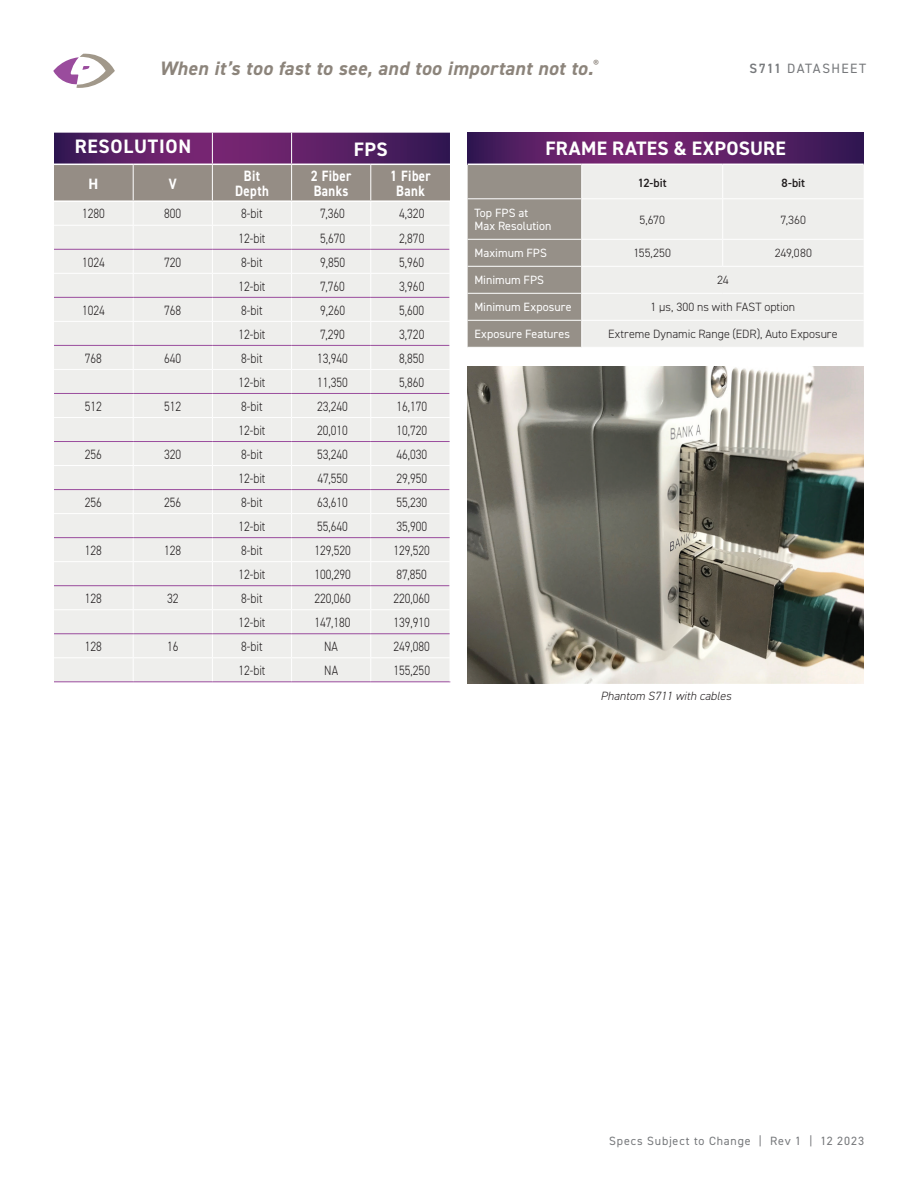
<style>
.page{position:relative;width:918px;height:1188px;background:#fff}
.page>*{position:absolute;margin:0;border:0;box-sizing:border-box;transform-origin:0 0}
.t1{font:italic 700 19.5px "DIN2014";letter-spacing:.02em;color:#8c847b}
.t2{font:700 19.5px "DIN2014";letter-spacing:.03em;color:#fff}
.t3{font:700 15px/15px "DIN2014";letter-spacing:.03em;color:#fff;text-align:center;scale:.86 1}
.t4{font:700 15px "DIN2014";letter-spacing:.03em;color:#fff}
.t5{font:300 13.5px "DIN2014";color:#231f20;scale:.86 1}
.t6{font:13.5px "DIN2014";letter-spacing:.1em;color:#76787b}
.t7{font:300 12px "DIN2014";color:#231f20}
.t8{font:12px/13.5px "DIN2014";letter-spacing:.005em;color:#fff}
.t9{font:12px "DIN2014";letter-spacing:.07em;color:#76787b}
.t10{font:italic 300 12px "DIN2014";color:#231f20}
.t11{font:600 12px "DIN2014";letter-spacing:-.005em;color:#231f20}
.s1{font-weight:600}
</style>
<div class="page">
<svg style="left:53px;top:53px;width:62px;height:35px"></svg>
<svg style="left:468px;top:133px;width:396px;height:31px;background:#5c2367"></svg>
<div style="left:582px;top:165px;width:282px;height:182px;background:#eeeeec"></div>
<hr style="left:582px;top:198px;width:141px;height:1px;background:#fff">
<hr style="left:723px;top:198px;width:141px;height:1px;background:#fff">
<hr style="left:582px;top:239px;width:141px;height:1px;background:#fff">
<hr style="left:723px;top:239px;width:141px;height:1px;background:#fff">
<hr style="left:582px;top:266px;width:141px;height:1px;background:#fff">
<hr style="left:723px;top:266px;width:141px;height:1px;background:#fff">
<hr style="left:582px;top:293px;width:141px;height:1px;background:#fff">
<hr style="left:723px;top:293px;width:141px;height:1px;background:#fff">
<hr style="left:582px;top:320px;width:141px;height:1px;background:#fff">
<div style="left:468px;top:164px;width:114px;height:183px;background:#969088"></div>
<hr style="left:723px;top:320px;width:141px;height:1px;background:#fff">
<hr style="left:722px;top:165px;width:1px;height:33px;background:#fff">
<hr style="left:722px;top:199px;width:1px;height:40px;background:#fff">
<svg style="left:722px;top:240px;width:1px;height:26px"></svg>
<hr style="left:468px;top:198px;width:114px;height:1px;background:#fff">
<hr style="left:54px;top:681px;width:79px;height:1px;background:#9a4c9d">
<hr style="left:133px;top:681px;width:79px;height:1px;background:#9a4c9d">
<hr style="left:212px;top:681px;width:80px;height:1px;background:#9a4c9d">
<hr style="left:292px;top:681px;width:79px;height:1px;background:#9a4c9d">
<hr style="left:371px;top:681px;width:79px;height:1px;background:#9a4c9d">
<svg style="left:54px;top:133px;width:396px;height:548px;background:#dfdadd"></svg>
<hr style="left:54px;top:441px;width:79px;height:1px;background:#9a4c9d">
<hr style="left:133px;top:441px;width:79px;height:1px;background:#9a4c9d">
<hr style="left:212px;top:441px;width:80px;height:1px;background:#9a4c9d">
<hr style="left:292px;top:441px;width:79px;height:1px;background:#9a4c9d">
<hr style="left:371px;top:441px;width:79px;height:1px;background:#9a4c9d">
<img style="left:467px;top:366px;width:397px;height:317px">
<h1 class="t1" style="left:160px;top:55px;width:440px">When it’s too fast to see, and too important not to.<sup>®</sup></h1>
<p class="t6" style="left:750px;top:60px;width:118px"><span class="s1">S711</span> DATASHEET</p>
<h1 class="t2" style="left:75px;top:133px;width:118px">RESOLUTION</h1>
<h1 class="t2" style="left:354px;top:136px;width:36px">FPS</h1>
<p class="t4" style="left:88px;top:173px;width:11px">H</p>
<p class="t3" style="left:169px;top:176px;width:11px">V</p>
<p class="t3" style="left:235px;top:168px;width:41px">Bit<br>Depth</p>
<p class="t3" style="left:311px;top:168px;width:49px;text-align:left">2 Fiber<br>Banks</p>
<p class="t3" style="left:390px;top:168px;width:49px">1 Fiber<br>Bank</p>
<p class="t5" style="left:82px;top:206px;width:28px">1280</p>
<p class="t5" style="left:164px;top:206px;width:21px">800</p>
<p class="t5" style="left:241px;top:206px;width:26px">8-bit</p>
<p class="t5" style="left:320px;top:206px;width:30px">7,360</p>
<p class="t5" style="left:399px;top:206px;width:31px">4,320</p>
<p class="t5" style="left:238px;top:230px;width:33px">12-bit</p>
<p class="t5" style="left:320px;top:230px;width:31px">5,670</p>
<p class="t5" style="left:399px;top:230px;width:31px">2,870</p>
<p class="t5" style="left:82px;top:254px;width:28px">1024</p>
<p class="t5" style="left:164px;top:254px;width:21px">720</p>
<p class="t5" style="left:241px;top:254px;width:26px">8-bit</p>
<p class="t5" style="left:320px;top:254px;width:31px">9,850</p>
<p class="t5" style="left:399px;top:254px;width:31px">5,960</p>
<p class="t5" style="left:238px;top:278px;width:33px">12-bit</p>
<p class="t5" style="left:320px;top:278px;width:30px">7,760</p>
<p class="t5" style="left:399px;top:278px;width:31px">3,960</p>
<p class="t5" style="left:82px;top:302px;width:28px">1024</p>
<p class="t5" style="left:164px;top:302px;width:21px">768</p>
<p class="t5" style="left:241px;top:302px;width:26px">8-bit</p>
<p class="t5" style="left:320px;top:302px;width:31px">9,260</p>
<p class="t5" style="left:399px;top:302px;width:31px">5,600</p>
<p class="t5" style="left:238px;top:326px;width:33px">12-bit</p>
<p class="t5" style="left:320px;top:326px;width:30px">7,290</p>
<p class="t5" style="left:399px;top:326px;width:31px">3,720</p>
<p class="t5" style="left:85px;top:350px;width:21px">768</p>
<p class="t5" style="left:164px;top:350px;width:21px">640</p>
<p class="t5" style="left:241px;top:350px;width:26px">8-bit</p>
<p class="t5" style="left:317px;top:350px;width:37px">13,940</p>
<p class="t5" style="left:399px;top:350px;width:31px">8,850</p>
<p class="t5" style="left:238px;top:374px;width:33px">12-bit</p>
<p class="t5" style="left:317px;top:374px;width:37px">11,350</p>
<p class="t5" style="left:399px;top:374px;width:31px">5,860</p>
<p class="t5" style="left:85px;top:398px;width:21px">512</p>
<p class="t5" style="left:164px;top:398px;width:21px">512</p>
<p class="t5" style="left:241px;top:398px;width:26px">8-bit</p>
<p class="t5" style="left:317px;top:398px;width:37px">23,240</p>
<p class="t5" style="left:396px;top:398px;width:37px">16,170</p>
<p class="t5" style="left:238px;top:422px;width:33px">12-bit</p>
<p class="t5" style="left:317px;top:422px;width:37px">20,010</p>
<p class="t5" style="left:396px;top:422px;width:37px">10,720</p>
<p class="t5" style="left:85px;top:446px;width:21px">256</p>
<p class="t5" style="left:164px;top:446px;width:21px">320</p>
<p class="t5" style="left:241px;top:446px;width:26px">8-bit</p>
<p class="t5" style="left:317px;top:446px;width:37px">53,240</p>
<p class="t5" style="left:396px;top:446px;width:37px">46,030</p>
<p class="t5" style="left:238px;top:470px;width:33px">12-bit</p>
<p class="t5" style="left:317px;top:470px;width:37px">47,550</p>
<p class="t5" style="left:396px;top:470px;width:37px">29,950</p>
<p class="t5" style="left:85px;top:494px;width:21px">256</p>
<p class="t5" style="left:164px;top:494px;width:21px">256</p>
<p class="t5" style="left:241px;top:494px;width:26px">8-bit</p>
<p class="t5" style="left:317px;top:494px;width:37px">63,610</p>
<p class="t5" style="left:396px;top:494px;width:37px">55,230</p>
<p class="t5" style="left:238px;top:518px;width:33px">12-bit</p>
<p class="t5" style="left:317px;top:518px;width:37px">55,640</p>
<p class="t5" style="left:396px;top:518px;width:37px">35,900</p>
<p class="t5" style="left:85px;top:542px;width:21px">128</p>
<p class="t5" style="left:164px;top:542px;width:21px">128</p>
<p class="t5" style="left:241px;top:542px;width:26px">8-bit</p>
<p class="t5" style="left:314px;top:542px;width:44px">129,520</p>
<p class="t5" style="left:394px;top:542px;width:44px">129,520</p>
<p class="t5" style="left:238px;top:566px;width:33px">12-bit</p>
<p class="t5" style="left:314px;top:566px;width:44px">100,290</p>
<p class="t5" style="left:397px;top:566px;width:37px">87,850</p>
<p class="t5" style="left:85px;top:590px;width:21px">128</p>
<p class="t5" style="left:167px;top:590px;width:15px">32</p>
<p class="t5" style="left:241px;top:590px;width:26px">8-bit</p>
<p class="t5" style="left:314px;top:590px;width:44px">220,060</p>
<p class="t5" style="left:394px;top:590px;width:44px">220,060</p>
<p class="t5" style="left:238px;top:614px;width:33px">12-bit</p>
<p class="t5" style="left:315px;top:614px;width:44px">147,180</p>
<p class="t5" style="left:394px;top:614px;width:44px">139,910</p>
<p class="t5" style="left:85px;top:638px;width:21px">128</p>
<p class="t5" style="left:167px;top:638px;width:15px">16</p>
<p class="t5" style="left:241px;top:638px;width:26px">8-bit</p>
<p class="t5" style="left:324px;top:638px;width:18px">NA</p>
<p class="t5" style="left:394px;top:638px;width:44px">249,080</p>
<p class="t5" style="left:238px;top:662px;width:33px">12-bit</p>
<p class="t5" style="left:324px;top:662px;width:18px">NA</p>
<p class="t5" style="left:394px;top:662px;width:44px">155,250</p>
<h1 class="t2" style="left:546px;top:135px;width:242px">FRAME RATES &amp; EXPOSURE</h1>
<p class="t11" style="left:638px;top:175px;width:30px">12-bit</p>
<p class="t11" style="left:782px;top:175px;width:25px">8-bit</p>
<p class="t8" style="left:474px;top:206px;width:79px">Top FPS at<br>Max Resolution</p>
<p class="t7" style="left:640px;top:212px;width:27px">5,670</p>
<p class="t7" style="left:781px;top:212px;width:27px">7,360</p>
<p class="t8" style="left:474px;top:246px;width:74px">Maximum FPS</p>
<p class="t7" style="left:633px;top:246px;width:39px">155,250</p>
<p class="t7" style="left:775px;top:246px;width:39px">249,080</p>
<p class="t8" style="left:474px;top:273px;width:71px">Minimum FPS</p>
<p class="t7" style="left:717px;top:273px;width:13px">24</p>
<p class="t8" style="left:474px;top:300px;width:99px">Minimum Exposure</p>
<p class="t7" style="left:651px;top:300px;width:146px">1 µs, 300 ns with FAST option</p>
<p class="t8" style="left:474px;top:327px;width:97px">Exposure Features</p>
<p class="t7" style="left:608px;top:327px;width:231px">Extreme Dynamic Range (EDR), Auto Exposure</p>
<p class="t10" style="left:600px;top:689px;width:132px">Phantom S711 with cables</p>
<p class="t9" style="left:609px;top:1134px;width:256px">Specs Subject to Change | Rev 1 | 12 2023</p>
</div>
